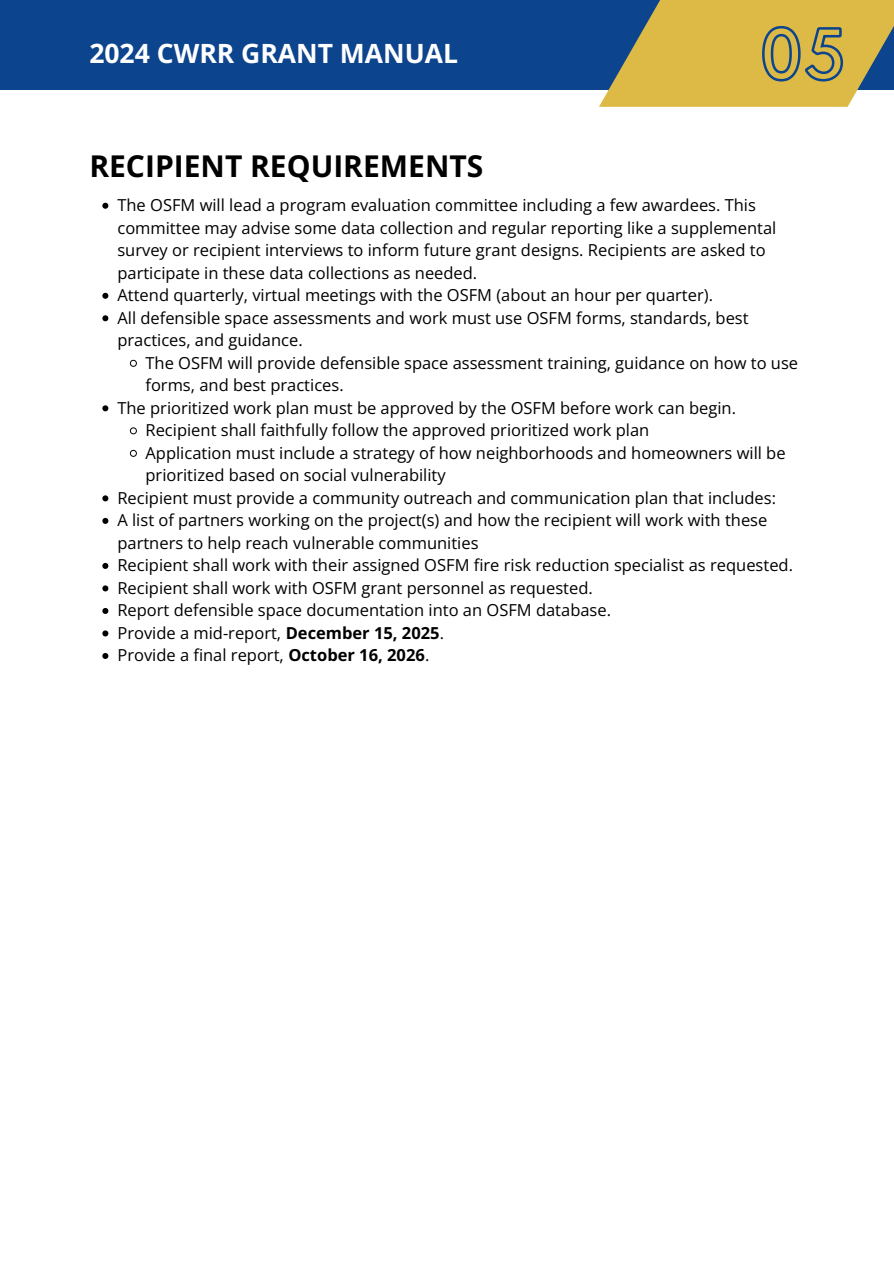
<style>
.page{position:relative;width:894px;height:1264px;background:#fff}
.page>*{position:absolute;margin:0;border:0;box-sizing:border-box;transform-origin:0 0}
.t1{font:700 30px "Open Sans";color:#000}
.t2{font:700 26.55px "Open Sans";color:#fff}
.t3{font:16.5px/22.5px "Open Sans";color:#000}
.s1{font-weight:700}
</style>
<div class="page">
<div style="left:0;top:0;width:893px;height:89px;background:#0c458e"></div>
<svg style="left:598px;top:0;width:295px;height:107px"></svg>
<svg style="left:102px;top:203px;width:6px;height:6px"></svg>
<svg style="left:102px;top:293px;width:6px;height:6px"></svg>
<svg style="left:102px;top:315px;width:6px;height:6px"></svg>
<svg style="left:130px;top:360px;width:7px;height:7px"></svg>
<svg style="left:102px;top:405px;width:6px;height:6px"></svg>
<svg style="left:130px;top:427px;width:7px;height:7px"></svg>
<svg style="left:130px;top:450px;width:7px;height:7px"></svg>
<svg style="left:102px;top:495px;width:6px;height:6px"></svg>
<svg style="left:102px;top:518px;width:6px;height:6px"></svg>
<svg style="left:102px;top:563px;width:6px;height:6px"></svg>
<svg style="left:102px;top:585px;width:6px;height:6px"></svg>
<svg style="left:102px;top:608px;width:6px;height:6px"></svg>
<svg style="left:102px;top:630px;width:6px;height:6px"></svg>
<svg style="left:102px;top:653px;width:6px;height:6px"></svg>
<h3 class="t2" style="left:89px;top:35px;width:370px">2024 CWRR GRANT MANUAL</h3>
<h1 class="t1" style="left:89px;top:145px;width:395px">RECIPIENT REQUIREMENTS</h1>
<p class="t3" style="left:117px;top:193px;width:660px">The OSFM will lead a program evaluation committee including a few awardees. This committee may advise some data collection and regular reporting like a supplemental survey or recipient interviews to inform future grant designs. Recipients are asked to participate in these data collections as needed.<br>Attend quarterly, virtual meetings with the OSFM (about an hour per quarter).<br>All defensible space assessments and work must use OSFM forms, standards, best practices, and guidance.</p>
<p class="t3" style="left:145px;top:351px;width:654px">The OSFM will provide defensible space assessment training, guidance on how to use</p>
<p class="t3" style="left:145px;top:373px;width:200px">forms, and best practices.</p>
<p class="t3" style="left:117px;top:396px;width:620px">The prioritized work plan must be approved by the OSFM before work can begin.</p>
<p class="t3" style="left:145px;top:418px;width:505px">Recipient shall faithfully follow the approved prioritized work plan</p>
<p class="t3" style="left:145px;top:441px;width:641px">Application must include a strategy of how neighborhoods and homeowners will be</p>
<p class="t3" style="left:145px;top:463px;width:302px">prioritized based on social vulnerability</p>
<p class="t3" style="left:117px;top:486px;width:660px">Recipient must provide a community outreach and communication plan that includes:</p>
<p class="t3" style="left:117px;top:508px;width:651px">A list of partners working on the project(s) and how the recipient will work with these</p>
<p class="t3" style="left:117px;top:531px;width:362px">partners to help reach vulnerable communities</p>
<p class="t3" style="left:117px;top:553px;width:677px">Recipient shall work with their assigned OSFM fire risk reduction specialist as requested.</p>
<p class="t3" style="left:117px;top:576px;width:476px">Recipient shall work with OSFM grant personnel as requested.</p>
<p class="t3" style="left:117px;top:598px;width:495px">Report defensible space documentation into an OSFM database.</p>
<p class="t3" style="left:117px;top:621px;width:328px">Provide a mid-report, <span class="s1">December 15, 2025</span>.</p>
<p class="t3" style="left:117px;top:643px;width:313px">Provide a final report, <span class="s1">October 16, 2026</span>.</p>
</div>
